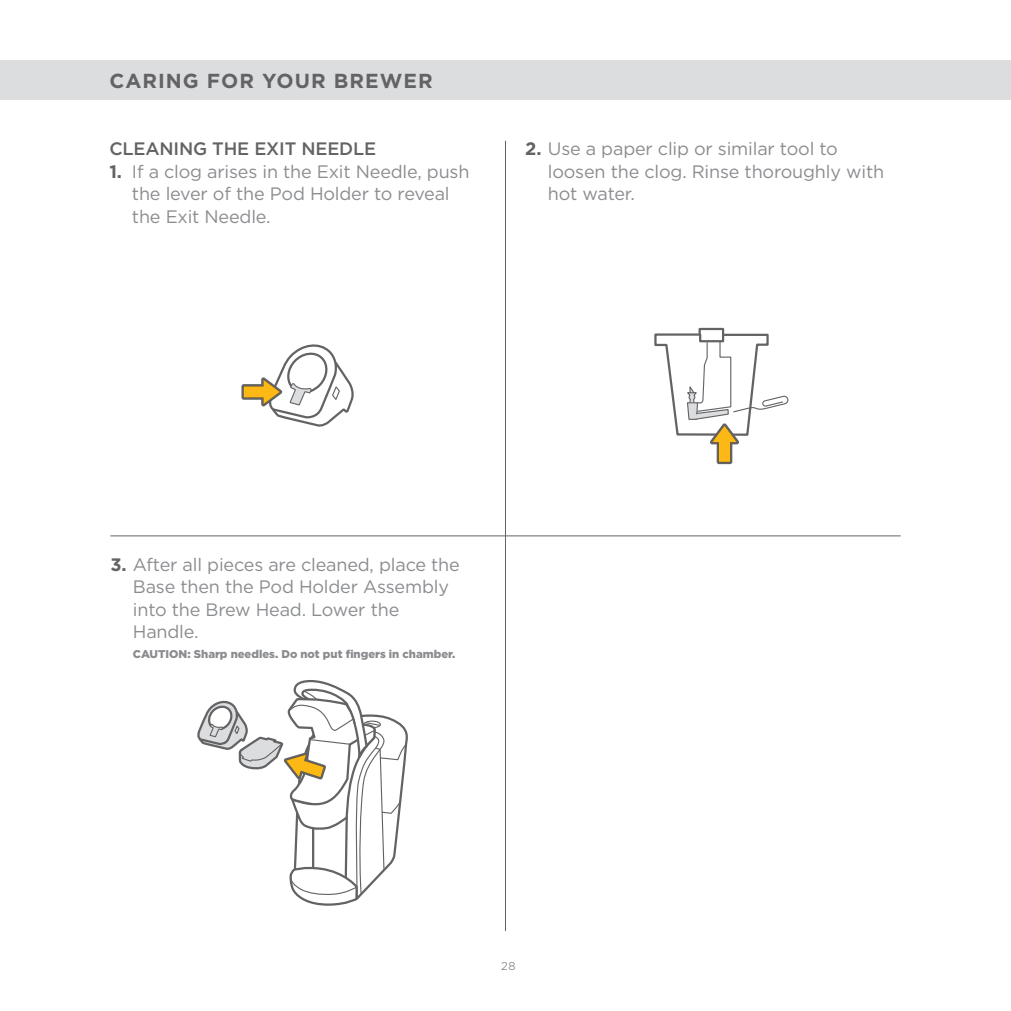
<style>
.page{position:relative;width:1011px;height:1011px;background:#fff}
.page>*{position:absolute;margin:0;border:0;box-sizing:border-box;transform-origin:0 0}
.t1{font:700 20.25px "Gotham";letter-spacing:.05em;color:#636366}
.t2{font:18px/22.5px "Gotham";letter-spacing:-.01em;color:#8a8c8f}
.t3{font:500 18px "Gotham";letter-spacing:-.01em;color:#636366}
.t4{font:900 11.25px "Gotham";color:#8a8c8f}
.t5{font:300 11.25px "Gotham";color:#636366}
.s1{font-weight:700;color:#636366}
</style>
<div class="page">
<hr style="left:505px;top:141px;width:1px;height:789px;background:#636366">
<hr style="left:110px;top:535px;width:790px;height:1px;background:#636366">
<div style="left:0;top:60px;width:1010px;height:39px;background:#dcdddf"></div>
<svg style="left:241px;top:344px;width:113px;height:82px"></svg>
<svg style="left:654px;top:327px;width:134px;height:137px"></svg>
<svg style="left:197px;top:680px;width:211px;height:226px"></svg>
<p class="t1" style="left:109px;top:67px;width:325px">CARING FOR YOUR BREWER</p>
<p class="t3" style="left:109px;top:137px;width:268px">CLEANING THE EXIT NEEDLE</p>
<p class="t2" style="left:132px;top:160px;width:339px;text-indent:-22px"><span class="s1">1.</span> If a clog arises in the Exit Needle, push the lever of the Pod Holder to reveal the Exit Needle.</p>
<p class="t2" style="left:547px;top:137px;width:338px;text-indent:-22px"><span class="s1">2.</span> Use a paper clip or similar tool to loosen the clog. Rinse thoroughly with hot water.</p>
<p class="t2" style="left:133px;top:552px;width:328px;text-indent:-22px"><span class="s1">3.</span> After all pieces are cleaned, place the<br>Base then the Pod Holder Assembly into the Brew Head. Lower the<br>Handle.</p>
<p class="t4" style="left:133px;top:646px;width:324px">CAUTION: Sharp needles. Do not put fingers in chamber.</p>
<p class="t5" style="left:501px;top:958px;width:16px">28</p>
</div>
